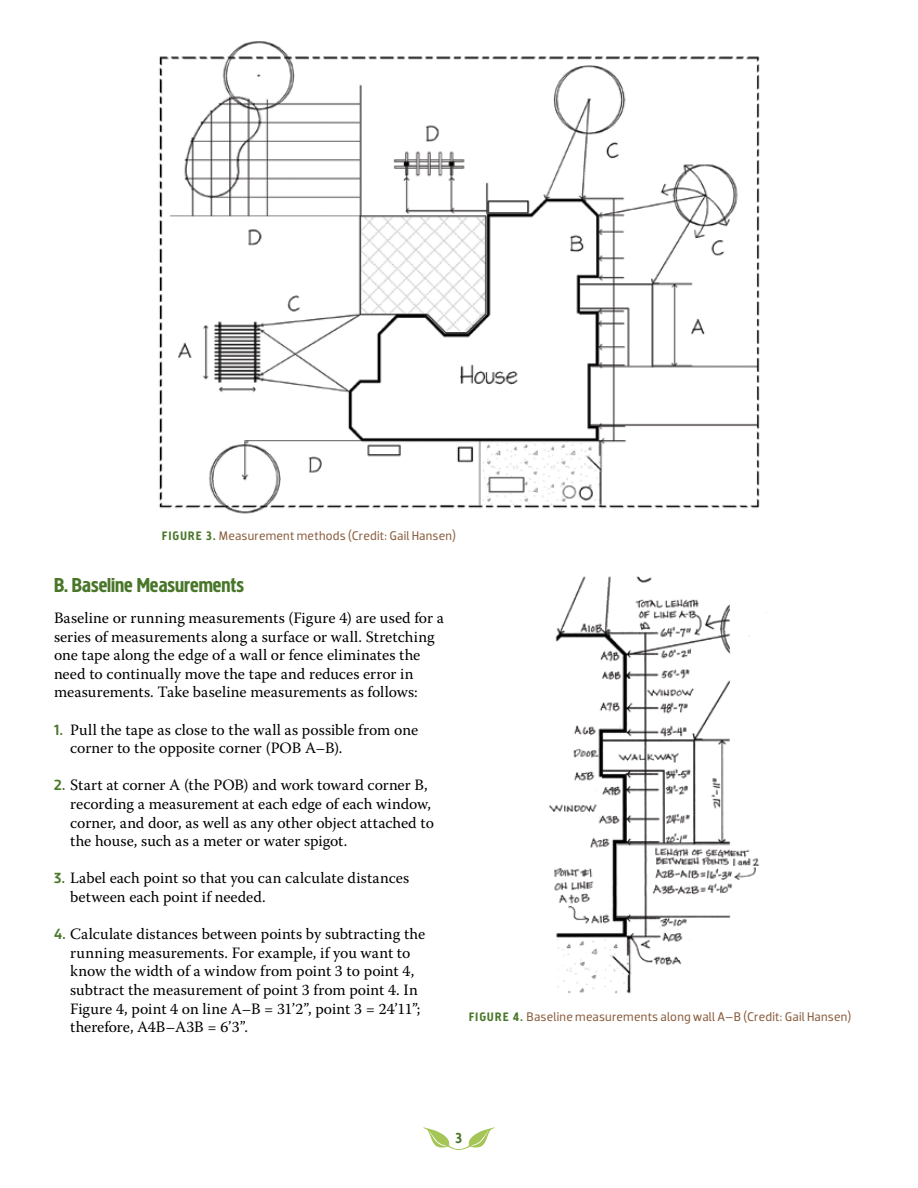
<style>
.page{position:relative;width:918px;height:1188px;background:#fff}
.page>*{position:absolute;margin:0;border:0;box-sizing:border-box;transform-origin:0 0}
.t1{font:21px "Megaphone";color:#49772a}
.t2{font:15.75px/18.6px "Warnock Pro";color:#000}
.t3{font:15px "Megaphone";color:#49772a}
.t4{font:12.75px "Dobra";letter-spacing:.015em;color:#885b3b}
.s1{font-family:"Megaphone";color:#49772a}
.s2{font-family:"Dobra";font-weight:500;font-size:15px;color:#49772a}
</style>
<div class="page">
<svg style="left:423px;top:1127px;width:72px;height:23px"></svg>
<img style="left:159px;top:41px;width:601px;height:473px">
<img style="left:548px;top:577px;width:212px;height:417px">
<p class="t4" style="left:162px;top:528px;width:295px"><span class="s1">Figure 3.</span> Measurement methods (Credit: Gail Hansen)</p>
<h1 class="t1" style="left:54px;top:573px;width:191px">B. Baseline Measurements</h1>
<p class="t2" style="left:54px;top:608px;width:392px">Baseline or running measurements (Figure 4) are used for a series of measurements along a surface or wall. Stretching one tape along the edge of a wall or fence eliminates the need to continually move the tape and reduces error in measurements. Take baseline measurements as follows:</p>
<p class="t2" style="left:70px;top:720px;width:349px;text-indent:-16px"><span class="s2">1.</span> Pull the tape as close to the wall as possible from one corner to the opposite corner (POB A–B).</p>
<p class="t2" style="left:70px;top:776px;width:365px;text-indent:-16px"><span class="s2">2.</span> Start at corner A (the POB) and work toward corner B, recording a measurement at each edge of each window, corner, and door, as well as any other object attached to the house, such as a meter or water spigot.</p>
<p class="t2" style="left:70px;top:869px;width:341px;text-indent:-16px"><span class="s2">3.</span> Label each point so that you can calculate distances between each point if needed.</p>
<p class="t2" style="left:70px;top:925px;width:357px;text-indent:-16px"><span class="s2">4.</span> Calculate distances between points by subtracting the running measurements. For example, if you want to know the width of a window from point 3 to point 4, subtract the measurement of point 3 from point 4. In Figure 4, point 4 on line A–B = 31’2”, point 3 = 24’11”; therefore, A4B–A3B = 6’3”.</p>
<p class="t4" style="left:469px;top:1010px;width:384px"><span class="s1">Figure 4.</span> Baseline measurements along wall A–B (Credit: Gail Hansen)</p>
<p class="t3" style="left:456px;top:1129px;width:8px">3</p>
</div>
